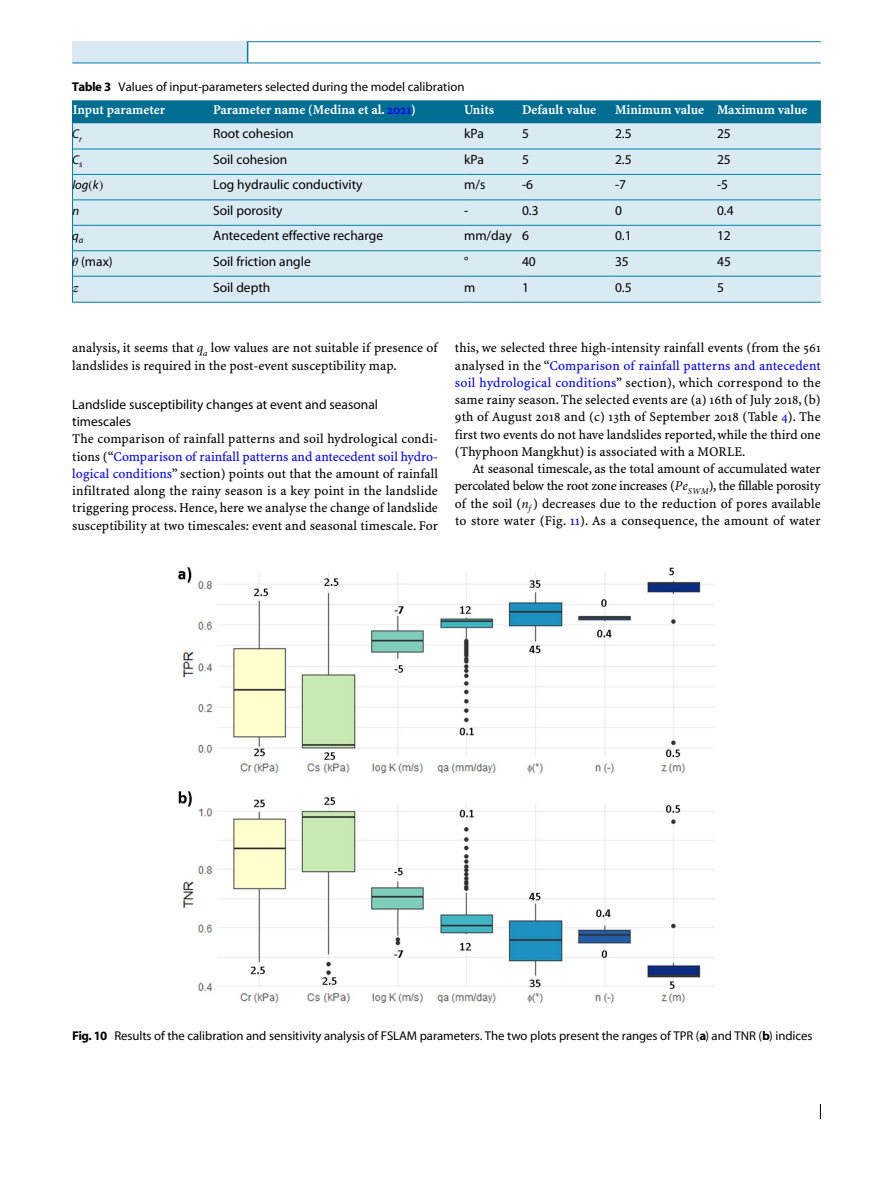
<style>
.page{position:relative;width:893px;height:1187px;background:#fff}
.page>*{position:absolute;margin:0;border:0;box-sizing:border-box;transform-origin:0 0}
.t1{font:13.5px/17.2px "S Minion Plus";letter-spacing:.005em;color:#000;text-align:justify}
.t2{font:13.5px/17.2px "S Myriad";color:#000}
.t3{font:700 13.5px "S Minion Plus";color:#fff}
.t4{font:13.5px "Minion Pro It 62";color:#000}
.t5{font:12.75px "S Myriad";letter-spacing:-.005em;color:#000}
.t6{font:12.75px "Myriad Pro It 5";color:#000}
.t7{font:12.75px "Myriad Pro It 3";color:#000}
.t8{font:12.75px "Myriad Pro It 4";color:#000}
.t9{font:12.75px "Myriad Pro It 2";color:#000}
.t10{font:italic 12.75px "Myriad Pro";color:#000}
.s1{font-weight:700}
.s2{color:#00f}
.s3{font-family:"STIX Math Regular 12"}
.s4{font-family:"STIX Math Italic 5";font-size:12.75px}
.s5{font-family:"Minion Pro It 61"}
.s6{font-family:"Minion Pro It 63"}
.s7{font-family:"Minion Pro It 64"}
</style>
<div class="page">
<svg style="left:820px;top:1104px;width:1px;height:14px"></svg>
<div style="left:72px;top:42px;width:176px;height:21px;background:#daeaf3"></div>
<svg style="left:247px;top:42px;width:1px;height:21px"></svg>
<hr style="left:72px;top:63px;width:176px;height:1px;background:#007faa">
<hr style="left:247px;top:41px;width:574px;height:1px;background:#007faa">
<hr style="left:248px;top:63px;width:573px;height:1px;background:#007faa">
<svg style="left:72px;top:100px;width:749px;height:202px;background:#bad8e5"></svg>
<hr style="left:72px;top:302px;width:141px;height:1px;background:#007faa">
<hr style="left:213px;top:276px;width:251px;height:1px;background:#007faa">
<hr style="left:213px;top:302px;width:251px;height:1px;background:#007faa">
<hr style="left:464px;top:276px;width:58px;height:1px;background:#007faa">
<hr style="left:464px;top:302px;width:58px;height:1px;background:#007faa">
<hr style="left:522px;top:276px;width:93px;height:1px;background:#007faa">
<hr style="left:522px;top:302px;width:93px;height:1px;background:#007faa">
<hr style="left:615px;top:276px;width:102px;height:1px;background:#007faa">
<hr style="left:615px;top:302px;width:102px;height:1px;background:#007faa">
<hr style="left:717px;top:276px;width:104px;height:1px;background:#007faa">
<hr style="left:717px;top:302px;width:104px;height:1px;background:#007faa">
<img style="left:178px;top:567px;width:536px;height:438px">
<p class="t5" style="left:72px;top:80px;width:394px"><span class="s1">Table 3</span> Values of input-parameters selected during the model calibration</p>
<p class="t3" style="left:73px;top:102px;width:94px">Input parameter</p>
<p class="t3" style="left:213px;top:102px;width:204px">Parameter name (Medina et al. <span class="s2">2021</span>)</p>
<p class="t3" style="left:464px;top:102px;width:32px">Units</p>
<p class="t3" style="left:522px;top:102px;width:76px">Default value</p>
<p class="t3" style="left:615px;top:102px;width:194px">Minimum value Maximum value</p>
<p class="t7" style="left:72px;top:129px;width:11px">C<sub>r</sub></p>
<p class="t2" style="left:213px;top:126px;width:82px">Root cohesion</p>
<p class="t2" style="left:464px;top:126px;width:22px">kPa</p>
<p class="t2" style="left:522px;top:126px;width:8px">5</p>
<p class="t2" style="left:615px;top:126px;width:18px">2.5</p>
<p class="t2" style="left:717px;top:126px;width:15px">25</p>
<p class="t8" style="left:72px;top:155px;width:12px">C<sub>s</sub></p>
<p class="t2" style="left:213px;top:151px;width:76px">Soil cohesion</p>
<p class="t2" style="left:464px;top:151px;width:22px">kPa</p>
<p class="t2" style="left:522px;top:151px;width:8px">5</p>
<p class="t2" style="left:615px;top:151px;width:18px">2.5</p>
<p class="t2" style="left:717px;top:151px;width:15px">25</p>
<p class="t6" style="left:72px;top:180px;width:33px">log<span class="s3">(</span>k<span class="s3">)</span></p>
<p class="t2" style="left:213px;top:177px;width:151px">Log hydraulic conductivity</p>
<p class="t2" style="left:464px;top:177px;width:23px">m/s</p>
<p class="t2" style="left:522px;top:177px;width:13px">-6</p>
<p class="t2" style="left:615px;top:177px;width:13px">-7</p>
<p class="t2" style="left:717px;top:177px;width:13px">-5</p>
<p class="t10" style="left:72px;top:206px;width:8px">n</p>
<p class="t2" style="left:213px;top:202px;width:71px">Soil porosity</p>
<p class="t2" style="left:464px;top:202px;width:6px">-</p>
<p class="t2" style="left:522px;top:202px;width:18px">0.3</p>
<p class="t2" style="left:615px;top:202px;width:8px">0</p>
<p class="t2" style="left:717px;top:202px;width:18px">0.4</p>
<p class="t9" style="left:72px;top:231px;width:13px">q<sub>a</sub></p>
<p class="t2" style="left:213px;top:228px;width:171px">Antecedent effective recharge</p>
<p class="t2" style="left:464px;top:228px;width:66px">mm/day 6</p>
<p class="t2" style="left:615px;top:228px;width:18px">0.1</p>
<p class="t2" style="left:717px;top:228px;width:15px">12</p>
<p class="t2" style="left:72px;top:253px;width:42px"><span class="s4">𝜃</span> (max)</p>
<p class="t2" style="left:213px;top:253px;width:99px">Soil friction angle</p>
<p class="t2" style="left:464px;top:253px;width:6px">°</p>
<p class="t2" style="left:522px;top:253px;width:15px">40</p>
<p class="t2" style="left:615px;top:253px;width:15px">35</p>
<p class="t2" style="left:717px;top:253px;width:15px">45</p>
<p class="t4" style="left:73px;top:282px;width:7px">z</p>
<p class="t2" style="left:213px;top:279px;width:59px">Soil depth</p>
<p class="t2" style="left:464px;top:279px;width:13px">m</p>
<p class="t2" style="left:522px;top:279px;width:8px">1</p>
<p class="t2" style="left:615px;top:279px;width:18px">0.5</p>
<p class="t2" style="left:717px;top:279px;width:8px">5</p>
<p class="t1" style="left:72px;top:339px;width:367px">analysis, it seems that <span class="s5">q</span><sub>a</sub> low values are not suitable if presence of landslides is required in the post-event susceptibility map.</p>
<p class="t2" style="left:72px;top:396px;width:307px">Landslide susceptibility changes at event and seasonal timescales</p>
<p class="t1" style="left:72px;top:430px;width:367px">The comparison of rainfall patterns and soil hydrological condi&shy;tions (“<span class="s2">Comparison of rainfall patterns and antecedent soil hydro&shy;logical conditions</span>” section) points out that the amount of rainfall infiltrated along the rainy season is a key point in the landslide triggering process. Hence, here we analyse the change of landslide susceptibility at two timescales: event and seasonal timescale. For</p>
<p class="t1" style="left:455px;top:339px;width:367px">this, we selected three high-intensity rainfall events (from the 561 analysed in the “<span class="s2">Comparison of rainfall patterns and antecedent soil hydrological conditions</span>” section), which correspond to the same rainy season. The selected events are (a) 16th of July 2018, (b)<br>9th of August 2018 and (c) 13th of September 2018 (Table <span class="s2">4</span>). The first two events do not have landslides reported, while the third one (Thyphoon Mangkhut) is associated with a MORLE.</p>
<p class="t1" style="left:455px;top:460px;width:367px;text-indent:17px">At seasonal timescale, as the total amount of accumulated water percolated below the root zone increases (<span class="s6">Pe</span><sub>SWM</sub>), the fillable porosity of the soil (<span class="s7">n</span><sub>f</sub> ) decreases due to the reduction of pores available to store water (Fig. <span class="s2">11</span>). As a consequence, the amount of water</p>
<p class="t5" style="left:72px;top:1029px;width:742px"><span class="s1">Fig. 10</span> Results of the calibration and sensitivity analysis of FSLAM parameters. The two plots present the ranges of TPR (<span class="s1">a</span>) and TNR (<span class="s1">b</span>) indices</p>
</div>
